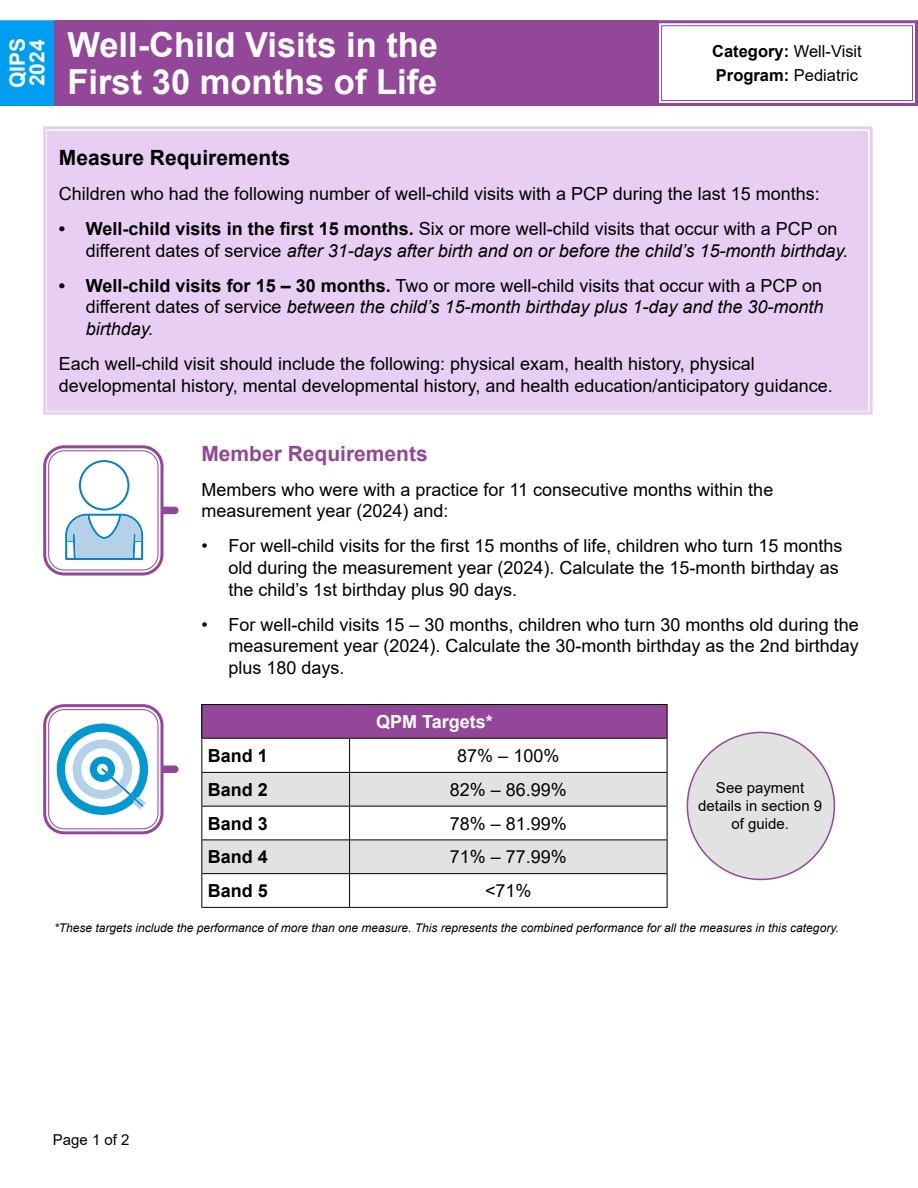
<style>
.page{position:relative;width:918px;height:1188px;background:#fff}
.page>*{position:absolute;margin:0;border:0;box-sizing:border-box;transform-origin:0 0}
.t1{font:700 34.5px/37.5px "Arial";color:#fff}
.t2{font:700 21px "Arial";color:#000}
.t3{font:700 21px "Arial";color:#924799}
.t4{font:700 21px/19.5px "Arial";color:#fff}
.t5{font:18px/21.6px "Arial";color:#000}
.t6{font:700 18px "Arial";color:#000}
.t7{font:700 18px "Arial";color:#fff}
.t8{font:16.5px "Arial";color:#000}
.t9{font:15px/18px "Arial";color:#000;text-align:center}
.t10{font:italic 12px "Arial";color:#000}
.s1{font-weight:700}
.s2{font-style:italic}
</style>
<div class="page">
<div style="left:54px;top:20px;width:604px;height:86px;background:#924799"></div>
<svg style="left:658px;top:20px;width:260px;height:86px"></svg>
<div style="left:661px;top:25px;width:252px;height:76px;border:1px solid #924799"></div>
<div style="left:3px;top:23px;width:48px;height:80px;background:#009ef0"></div>
<div style="left:0;top:20px;width:54px;height:86px;border:6px solid #009ef0"></div>
<div style="left:43px;top:126px;width:830px;height:289px;background:#e7cef2"></div>
<div style="left:49px;top:132px;width:818px;height:277px;border:3px solid #e7cef2"></div>
<div style="left:202px;top:705px;width:465px;height:33px;background:#924799"></div>
<svg style="left:202px;top:739px;width:465px;height:168px"></svg>
<div style="left:202px;top:773px;width:465px;height:33px;background:#e2e2e2"></div>
<div style="left:202px;top:841px;width:465px;height:32px;background:#e2e2e2"></div>
<hr style="left:201px;top:704px;width:149px;height:1px;background:#000">
<hr style="left:201px;top:705px;width:1px;height:33px;background:#000">
<hr style="left:350px;top:704px;width:318px;height:1px;background:#000">
<hr style="left:667px;top:705px;width:1px;height:33px;background:#000">
<hr style="left:201px;top:738px;width:149px;height:1px;background:#000">
<hr style="left:350px;top:738px;width:318px;height:1px;background:#000">
<hr style="left:201px;top:739px;width:1px;height:33px;background:#000">
<hr style="left:349px;top:739px;width:1px;height:33px;background:#000">
<hr style="left:667px;top:739px;width:1px;height:33px;background:#000">
<hr style="left:201px;top:772px;width:149px;height:1px;background:#000">
<hr style="left:201px;top:773px;width:1px;height:33px;background:#000">
<hr style="left:350px;top:772px;width:318px;height:1px;background:#000">
<hr style="left:349px;top:773px;width:1px;height:33px;background:#000">
<hr style="left:667px;top:773px;width:1px;height:33px;background:#000">
<hr style="left:201px;top:806px;width:149px;height:1px;background:#000">
<hr style="left:201px;top:807px;width:1px;height:33px;background:#000">
<hr style="left:350px;top:806px;width:318px;height:1px;background:#000">
<hr style="left:349px;top:807px;width:1px;height:33px;background:#000">
<hr style="left:667px;top:807px;width:1px;height:33px;background:#000">
<hr style="left:201px;top:840px;width:149px;height:1px;background:#000">
<hr style="left:201px;top:840px;width:1px;height:33px;background:#000">
<hr style="left:350px;top:840px;width:318px;height:1px;background:#000">
<hr style="left:349px;top:840px;width:1px;height:33px;background:#000">
<hr style="left:667px;top:840px;width:1px;height:33px;background:#000">
<hr style="left:201px;top:873px;width:149px;height:1px;background:#000">
<hr style="left:201px;top:874px;width:1px;height:33px;background:#000">
<hr style="left:350px;top:873px;width:318px;height:1px;background:#000">
<hr style="left:349px;top:874px;width:1px;height:33px;background:#000">
<hr style="left:667px;top:874px;width:1px;height:33px;background:#000">
<hr style="left:201px;top:907px;width:149px;height:1px;background:#000">
<hr style="left:350px;top:907px;width:318px;height:1px;background:#000">
<svg style="left:163px;top:506px;width:16px;height:9px"></svg>
<svg style="left:65px;top:460px;width:78px;height:100px"></svg>
<div style="left:43px;top:445px;width:120px;height:131px;border:3px solid #924799;border-radius:20px"></div>
<div style="left:48px;top:450px;width:110px;height:121px;border:1px solid #924799;border-radius:16px"></div>
<svg style="left:163px;top:765px;width:16px;height:9px"></svg>
<svg style="left:57px;top:724px;width:91px;height:91px"></svg>
<div style="left:43px;top:704px;width:120px;height:130px;border:3px solid #924799;border-radius:20px"></div>
<div style="left:48px;top:709px;width:110px;height:120px;border:1px solid #924799;border-radius:16px"></div>
<div style="left:687px;top:732px;width:147px;height:147px;background:#e2e2e2;border-radius:50%"></div>
<p class="t4" style="left:8px;top:88px;width:52px;rotate:-90deg">QIPS<br>2024</p>
<h1 class="t1" style="left:68px;top:26px;width:372px">Well-Child Visits in the<br>First 30 months of Life</h1>
<p class="t8" style="left:712px;top:40px;width:151px"><span class="s1">Category:</span> Well-Visit</p>
<p class="t8" style="left:716px;top:64px;width:144px"><span class="s1">Program:</span> Pediatric</p>
<p class="t2" style="left:59px;top:143px;width:233px">Measure Requirements</p>
<p class="t5" style="left:59px;top:183px;width:763px">Children who had the following number of well-child visits with a PCP during the last 15 months:</p>
<p class="t5" style="left:86px;top:218px;width:764px;text-indent:-27px"><span class="s1">• Well-child visits in the first 15 months.</span> Six or more well-child visits that occur with a PCP on different dates of service <span class="s2">after 31-days after birth and on or before the child’s 15-month birthday.</span></p>
<p class="t5" style="left:86px;top:274px;width:739px;text-align:justify;text-indent:-27px"><span class="s1">• Well-child visits for 15 – 30 months.</span> Two or more well-child visits that occur with a PCP on different dates of service <span class="s2">between the child’s 15-month birthday plus 1-day and the 30-month birthday.</span></p>
<p class="t5" style="left:59px;top:353px;width:775px">Each well-child visit should include the following: physical exam, health history, physical developmental history, mental developmental history, and health education/anticipatory guidance.</p>
<p class="t3" style="left:201px;top:438px;width:228px">Member Requirements</p>
<p class="t5" style="left:201px;top:478px;width:573px">Members who were with a practice for 11 consecutive months within the measurement year (2024) and:</p>
<p class="t5" style="left:228px;top:535px;width:616px;text-indent:-27px">• For well-child visits for the first 15 months of life, children who turn 15 months old during the measurement year (2024). Calculate the 15-month birthday as the child’s 1st birthday plus 90 days.</p>
<p class="t5" style="left:228px;top:613px;width:632px;text-align:justify;text-indent:-27px">• For well-child visits 15 – 30 months, children who turn 30 months old during the measurement year (2024). Calculate the 30-month birthday as the 2nd birthday plus 180 days.</p>
<p class="t7" style="left:376px;top:709px;width:118px">QPM Targets*</p>
<p class="t6" style="left:208px;top:743px;width:62px">Band 1</p>
<p class="t5" style="left:457px;top:745px;width:104px">87% – 100%</p>
<p class="t6" style="left:208px;top:777px;width:62px">Band 2</p>
<p class="t5" style="left:450px;top:779px;width:119px">82% – 86.99%</p>
<p class="t6" style="left:208px;top:811px;width:62px">Band 3</p>
<p class="t5" style="left:450px;top:812px;width:119px">78% – 81.99%</p>
<p class="t6" style="left:208px;top:844px;width:62px">Band 4</p>
<p class="t5" style="left:450px;top:846px;width:119px">71% – 77.99%</p>
<p class="t6" style="left:208px;top:878px;width:62px">Band 5</p>
<p class="t5" style="left:485px;top:880px;width:48px">&lt;71%</p>
<p class="t9" style="left:698px;top:779px;width:126px">See payment details in section 9 of guide.</p>
<p class="t10" style="left:54px;top:920px;width:786px">*These targets include the performance of more than one measure. This represents the combined performance for all the measures in this category.</p>
<p class="t9" style="left:53px;top:1130px;width:78px">Page 1 of 2</p>
</div>
